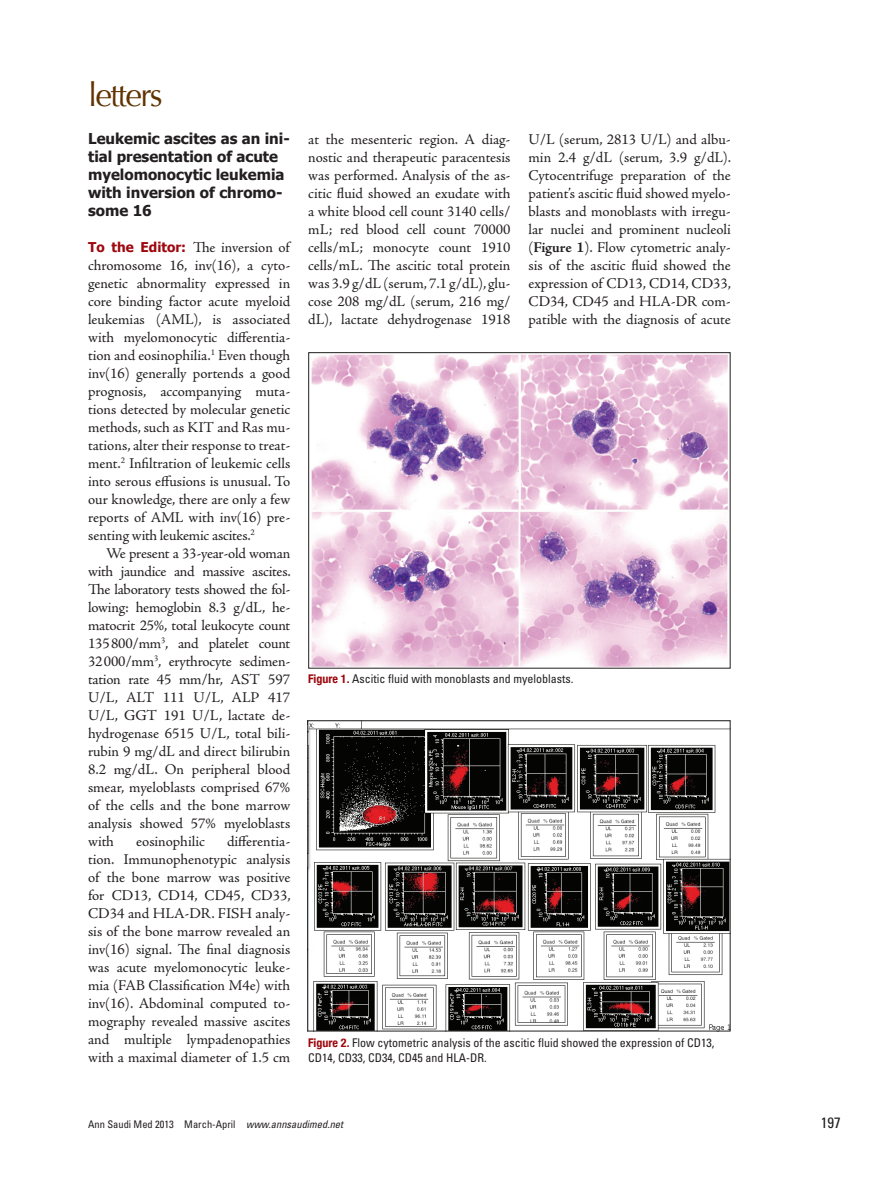
<style>
.page{position:relative;width:893px;height:1191px;background:#fff}
.page>*{position:absolute;margin:0;border:0;box-sizing:border-box;transform-origin:0 0}
.t1{font:33px "Optima";letter-spacing:-.05em;color:#603300}
.t2{font:15px/18px "Adobe Jenson Pro";letter-spacing:-.005em;color:#231f20;text-align:justify}
.t3{font:700 15px/18px "Tahoma";color:#231f20}
.t4{font:condensed 15px "Univers LT Std";color:#231f20}
.t5{font:condensed 12px/15px "Univers LT Std";color:#231f20}
.t6{font:condensed 10.5px "Univers LT Std";color:#231f20}
.s1{font-family:"Tahoma";font-weight:700;font-size:13.5px;color:#9d070d}
.s2{font-weight:700}
.s3{font-family:"Helvetica Neue";font-weight:700;color:#9d070d}
.s4{font-style:italic}
</style>
<div class="page">
<img style="left:311px;top:354px;width:417px;height:312px">
<div style="left:308px;top:352px;width:422px;height:316px;border:1px solid #231f20"></div>
<img style="left:309px;top:722px;width:419px;height:307px">
<div style="left:307px;top:720px;width:423px;height:311px;border:1px solid #231f20"></div>
<h1 class="t1" style="left:88px;top:76px;width:76px">letters</h1>
<p class="t3" style="left:88px;top:129px;width:203px">Leukemic ascites as an ini&shy;tial presentation of acute myelomonocytic leukemia with inversion of chromo&shy;some 16</p>
<p class="t2" style="left:88px;top:239px;width:204px"><span class="s1">To the Editor:</span> The inversion of chromosome 16, inv(16), a cyto&shy;genetic abnormality expressed in core binding factor acute myeloid leukemias (AML), is associated with myelomonocytic differentia&shy;tion and eosinophilia.<sup>1</sup> Even though inv(16) generally portends a good prognosis, accompanying muta&shy;tions detected by molecular genetic methods, such as KIT and Ras mu&shy;tations, alter their response to treat&shy;ment.<sup>2</sup> Infiltration of leukemic cells into serous effusions is unusual. To our knowledge, there are only a few reports of AML with inv(16) pre&shy;senting with leukemic ascites.<sup>2</sup></p>
<p class="t2" style="left:88px;top:545px;width:204px;text-indent:18px">We present a 33-year-old woman with jaundice and massive ascites.<br>The laboratory tests showed the fol&shy;lowing: hemoglobin 8.3 g/dL, he&shy;matocrit 25%, total leukocyte count 135800/mm<sup>3</sup>, and platelet count 32000/mm<sup>3</sup>, erythrocyte sedimen&shy;tation rate 45 mm/hr, AST 597<br>U/L, ALT 111 U/L, ALP 417<br>U/L, GGT 191 U/L, lactate de&shy;hydrogenase 6515 U/L, total bili&shy;rubin 9 mg/dL and direct bilirubin 8.2 mg/dL. On peripheral blood smear, myeloblasts comprised 67% of the cells and the bone marrow analysis showed 57% myeloblasts with</p>
<p class="t2" style="left:136px;top:833px;width:70px">eosinophilic</p>
<p class="t2" style="left:88px;top:833px;width:204px;text-indent:139px">differentia&shy;tion. Immunophenotypic analysis of the bone marrow was positive for CD13, CD14, CD45, CD33, CD34 and HLA-DR. FISH analy&shy;sis of the bone marrow revealed an inv(16) signal. The final diagnosis was acute myelomonocytic leuke&shy;mia (FAB Classification M4e) with inv(16). Abdominal computed to&shy;mography revealed massive ascites and multiple lympadenopathies with a maximal diameter of 1.5 cm</p>
<p class="t2" style="left:308px;top:131px;width:204px">at the mesenteric region. A diag&shy;nostic and therapeutic paracentesis was performed. Analysis of the as&shy;citic fluid showed an exudate with a white blood cell count 3140 cells/ mL; red blood cell count 70000 cells/mL; monocyte count 1910 cells/mL. The ascitic total protein was 3.9 g/dL (serum, 7.1 g/dL), glu&shy;cose 208 mg/dL (serum, 216 mg/ dL), lactate dehydrogenase 1918</p>
<p class="t2" style="left:528px;top:131px;width:204px">U/L (serum, 2813 U/L) and albu&shy;min 2.4 g/dL (serum, 3.9 g/dL).<br>Cytocentrifuge preparation of the patient’s ascitic fluid showed myelo&shy;blasts and monoblasts with irregu&shy;lar nuclei and prominent nucleoli (<span class="s2">Figure 1</span>). Flow cytometric analy&shy;sis of the ascitic fluid showed the expression of CD13, CD14, CD33, CD34, CD45 and HLA-DR com&shy;patible with the diagnosis of acute</p>
<p class="t5" style="left:308px;top:671px;width:266px"><span class="s3">Figure 1.</span> Ascitic fluid with monoblasts and myeloblasts.</p>
<p class="t5" style="left:308px;top:1034px;width:408px"><span class="s3">Figure 2.</span> Flow cytometric analysis of the ascitic fluid showed the expression of CD13,<br>CD14, CD33, CD34, CD45 and HLA-DR.</p>
<p class="t6" style="left:88px;top:1118px;width:257px">Ann Saudi Med 2013 March-April <span class="s4">www.annsaudimed.net</span></p>
<p class="t4" style="left:821px;top:1113px;width:21px">197</p>
</div>
